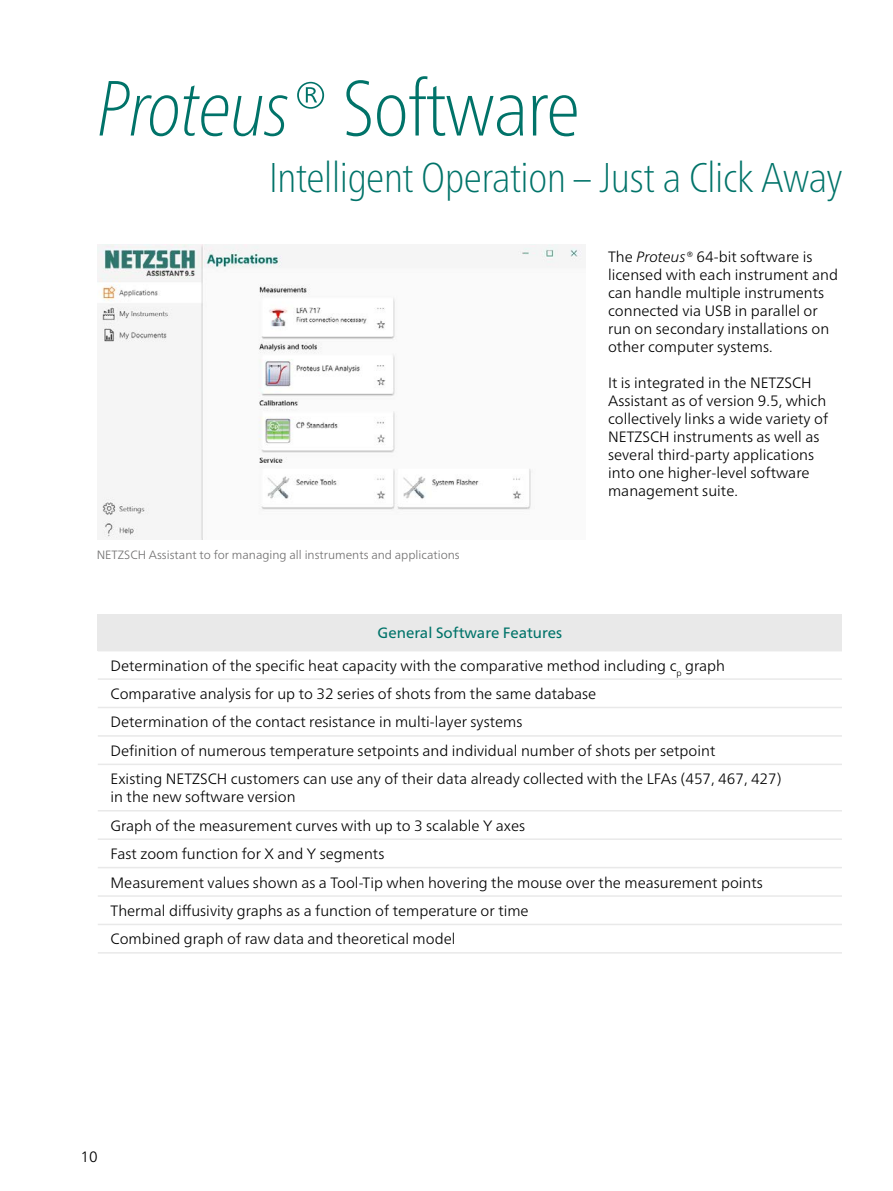
<style>
.page{position:relative;width:893px;height:1191px;background:#fff}
.page>*{position:absolute;margin:0;border:0;box-sizing:border-box;transform-origin:0 0}
.Headline_n{font:italic 100 condensed 78px "Frutiger Neue LTW1 G";letter-spacing:-.005em;color:#007369}
.Headline_n-2{font:100 condensed 41.55px "Frutiger Neue LTW1 G";letter-spacing:-.005em;color:#007369}
.Fließtext_en_n{font:300 15px/18px "Frutiger Neue LTW1 G";color:#000}
.Fließtext_en_n-2{font:15px "Frutiger Neue LTW1 G";color:#007369}
.Bildunterschrift_n{font:300 12px "Frutiger Neue LTW1 G";color:#706f6f}
.s1{font-style:normal}
.s2{font-style:italic}
</style>
<div class="page">
<img style="left:98px;top:244px;width:484px;height:296px">
<div style="left:98px;top:614px;width:744px;height:36px;background:#e9e9e9"></div>
<hr style="left:98px;top:650px;width:744px;height:1px;background:#e9e9e9">
<hr style="left:98px;top:678px;width:744px;height:2px;background:#e9e9e9">
<hr style="left:98px;top:706px;width:744px;height:2px;background:#e9e9e9">
<hr style="left:98px;top:735px;width:744px;height:1px;background:#e9e9e9">
<hr style="left:98px;top:763px;width:744px;height:2px;background:#e9e9e9">
<hr style="left:98px;top:810px;width:744px;height:1px;background:#e9e9e9">
<hr style="left:98px;top:838px;width:744px;height:2px;background:#e9e9e9">
<hr style="left:98px;top:867px;width:744px;height:1px;background:#e9e9e9">
<hr style="left:98px;top:895px;width:744px;height:1px;background:#e9e9e9">
<hr style="left:98px;top:923px;width:744px;height:2px;background:#e9e9e9">
<hr style="left:98px;top:952px;width:744px;height:1px;background:#e9e9e9">
<p class="Headline_n" style="left:98px;top:52px;width:484px">Proteus® <span class="s1">Software</span></p>
<p class="Headline_n-2" style="left:269px;top:147px;width:575px">Intelligent Operation – Just a Click Away</p>
<p class="Bildunterschrift_n" style="left:97px;top:547px;width:364px">NETZSCH Assistant to for managing all instruments and applications</p>
<p class="Fließtext_en_n" style="left:608px;top:247px;width:231px">The <span class="s2">Proteus®</span> 64-bit software is licensed with each instrument and can handle multiple instruments connected via USB in parallel or run on secondary installations on other computer systems.</p>
<p class="Fließtext_en_n" style="left:608px;top:373px;width:222px">It is integrated in the NETZSCH<br>Assistant as of version 9.5, which collectively links a wide variety of<br>NETZSCH instruments as well as several third-party applications into one higher-level software management suite.</p>
<p class="Fließtext_en_n-2" style="left:378px;top:624px;width:186px">General Software Features</p>
<p class="Fließtext_en_n" style="left:111px;top:656px;width:616px">Determination of the specific heat capacity with the comparative method including c<sub>p</sub> graph</p>
<p class="Fließtext_en_n" style="left:111px;top:684px;width:487px">Comparative analysis for up to 32 series of shots from the same database</p>
<p class="Fließtext_en_n" style="left:111px;top:713px;width:413px">Determination of the contact resistance in multi-layer systems</p>
<p class="Fließtext_en_n" style="left:111px;top:741px;width:606px">Definition of numerous temperature setpoints and individual number of shots per setpoint</p>
<p class="Fließtext_en_n" style="left:111px;top:770px;width:673px">Existing NETZSCH customers can use any of their data already collected with the LFAs (457, 467, 427) in the new software version</p>
<p class="Fließtext_en_n" style="left:111px;top:816px;width:416px">Graph of the measurement curves with up to 3 scalable Y axes</p>
<p class="Fließtext_en_n" style="left:111px;top:844px;width:275px">Fast zoom function for X and Y segments</p>
<p class="Fließtext_en_n" style="left:111px;top:873px;width:654px">Measurement values shown as a Tool-Tip when hovering the mouse over the measurement points</p>
<p class="Fließtext_en_n" style="left:111px;top:901px;width:420px">Thermal diffusivity graphs as a function of temperature or time</p>
<p class="Fließtext_en_n" style="left:111px;top:930px;width:346px">Combined graph of raw data and theoretical model</p>
<p class="Fließtext_en_n" style="left:81px;top:1147px;width:19px">10</p>
</div>
